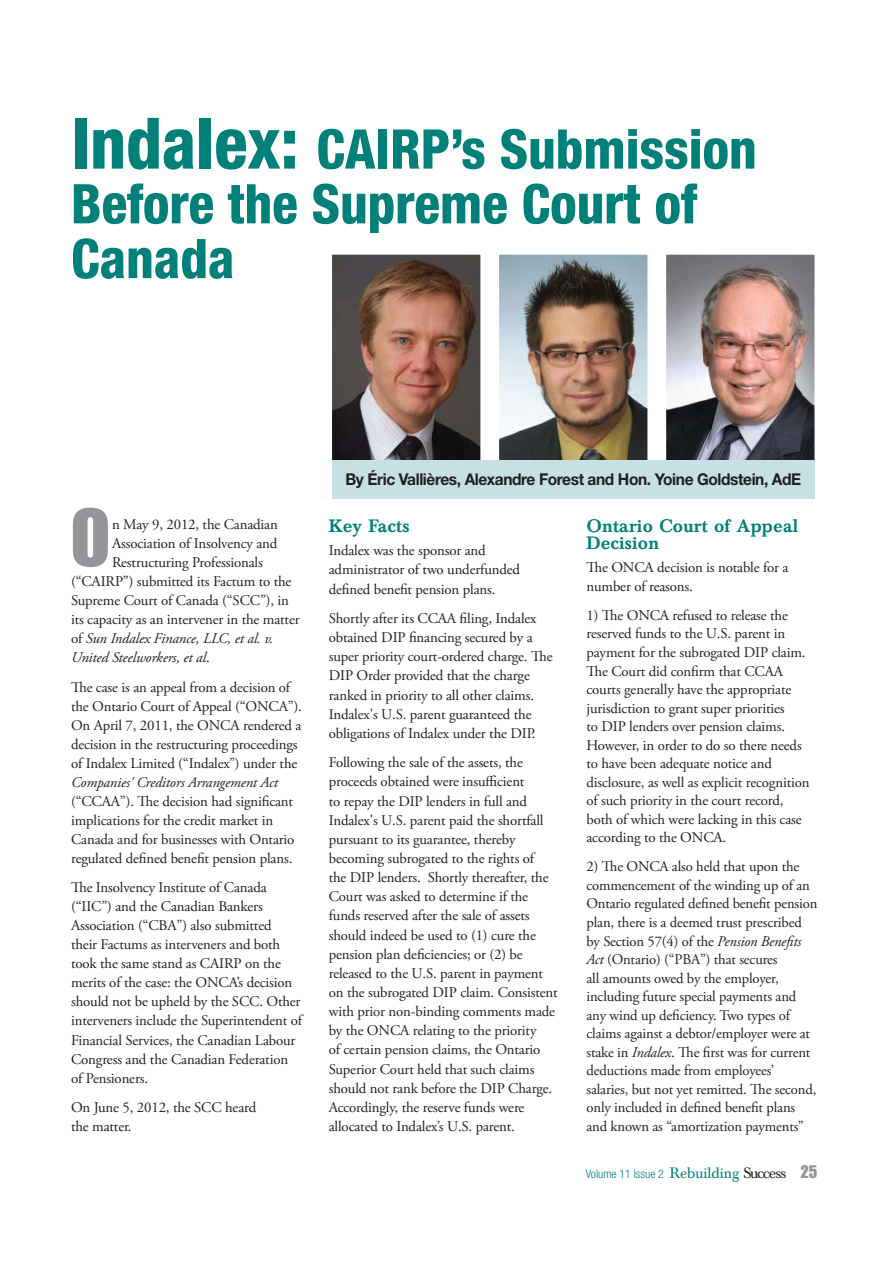
<style>
.page{position:relative;width:893px;height:1263px;background:#fff}
.page>*{position:absolute;margin:0;border:0;box-sizing:border-box;transform-origin:0 0}
.t1{font:79.95px "Impact";color:#939598}
.t2{font:800 condensed 54.75px/54.8px "Helvetica Neue";color:#008079}
.t3{font:500 17.7px/17.9px "Baskerville BE";letter-spacing:.01em;color:#008079}
.t4{font:700 16.35px "Helvetica Neue";letter-spacing:-.025em;color:#231f20;scale:.95 1}
.t5{font:14.85px/19.2px "Adobe Garamond Pro";letter-spacing:-.01em;color:#231f20}
.t6{font:italic 14.85px "Adobe Garamond Pro";letter-spacing:-.01em;color:#231f20}
.t7{font:300 condensed 11.85px "Helvetica Neue";color:#008079}
.s1{font-size:71.1px}
.s2{font-style:normal}
.s3{font-style:italic}
.s4{font-family:"Baskerville BE";font-weight:400;font-stretch:normal;font-size:14.85px}
.s5{font-family:"Baskerville BE";font-weight:400;font-stretch:normal;font-size:14.85px;color:#231f20}
.s6{font-family:"Impact";font-weight:400;font-stretch:normal;font-size:17.7px;color:#939598}
</style>
<div class="page">
<img style="left:500px;top:256px;width:146px;height:204px">
<div style="left:496px;top:252px;width:154px;height:249px;border:3px solid #fff"></div>
<img style="left:333px;top:256px;width:146px;height:204px">
<div style="left:329px;top:252px;width:154px;height:249px;border:3px solid #fff"></div>
<img style="left:667px;top:256px;width:146px;height:204px">
<div style="left:663px;top:252px;width:154px;height:249px;border:3px solid #fff"></div>
<div style="left:332px;top:460px;width:482px;height:38px;background:#c6e0e4"></div>
<h2 class="t2" style="left:71px;top:127px;width:687px"><span class="s1">Indalex:</span> CAIRP’s Submission<br>Before the Supreme Court of<br>Canada</h2>
<h1 class="t1" style="left:71px;top:509px;width:40px">O</h1>
<p class="t5" style="left:112px;top:516px;width:167px">n May 9, 2012, the Canadian</p>
<p class="t5" style="left:112px;top:535px;width:167px">Association of Insolvency and</p>
<p class="t5" style="left:112px;top:554px;width:152px">Restructuring Professionals</p>
<p class="t5" style="left:71px;top:573px;width:222px">(“CAIRP”) submitted its Factum to the</p>
<p class="t5" style="left:71px;top:592px;width:219px">Supreme Court of Canada (“SCC”), in</p>
<p class="t5" style="left:71px;top:611px;width:230px">its capacity as an intervener in the matter</p>
<p class="t6" style="left:71px;top:632px;width:204px"><span class="s2">of</span> Sun Indalex Finance, LLC, et al. v.</p>
<p class="t6" style="left:71px;top:651px;width:140px">United Steelworkers, et al<span class="s2">.</span></p>
<p class="t5" style="left:71px;top:678px;width:232px">The case is an appeal from a decision of the Ontario Court of Appeal (“ONCA”).<br>On April 7, 2011, the ONCA rendered a decision in the restructuring proceedings of Indalex Limited (“Indalex”) under the</p>
<p class="t6" style="left:71px;top:776px;width:208px">Companies' Creditors Arrangement Act</p>
<p class="t5" style="left:71px;top:793px;width:225px">(“CCAA”). The decision had significant implications for the credit market in Canada and for businesses with Ontario regulated defined benefit pension plans.</p>
<p class="t5" style="left:71px;top:879px;width:232px">The Insolvency Institute of Canada (“IIC”) and the Canadian Bankers Association (“CBA”) also submitted<br>their Factums as interveners and both took the same stand as CAIRP on the merits of the case: the ONCA’s decision should not be upheld by the SCC. Other interveners include the Superintendent of Financial Services, the Canadian Labour Congress and the Canadian Federation of Pensioners.</p>
<p class="t5" style="left:71px;top:1099px;width:187px">On June 5, 2012, the SCC heard the matter.</p>
<p class="t4" style="left:345px;top:474px;width:481px">By Éric Vallières, Alexandre Forest and Hon. Yoine Goldstein, AdE</p>
<p class="t3" style="left:329px;top:518px;width:82px">Key Facts</p>
<p class="t5" style="left:329px;top:542px;width:193px">Indalex was the sponsor and administrator of two underfunded defined benefit pension plans.</p>
<p class="t5" style="left:329px;top:610px;width:225px">Shortly after its CCAA filing, Indalex obtained DIP financing secured by a super priority court-ordered charge. The DIP Order provided that the charge ranked in priority to all other claims.<br>Indalex's U.S. parent guaranteed the obligations of Indalex under the DIP.</p>
<p class="t5" style="left:329px;top:754px;width:230px">Following the sale of the assets, the proceeds obtained were insufficient<br>to repay the DIP lenders in full and Indalex's U.S. parent paid the shortfall pursuant to its guarantee, thereby becoming subrogated to the rights of<br>the DIP lenders. Shortly thereafter, the Court was asked to determine if the funds reserved after the sale of assets should indeed be used to (1) cure the pension plan deficiencies; or (2) be released to the U.S. parent in payment on the subrogated DIP claim. Consistent with prior non-binding comments made by the ONCA relating to the priority<br>of certain pension claims, the Ontario Superior Court held that such claims should not rank before the DIP Charge.<br>Accordingly, the reserve funds were allocated to Indalex’s U.S. parent.</p>
<p class="t3" style="left:586px;top:518px;width:213px">Ontario Court of Appeal<br>Decision</p>
<p class="t5" style="left:586px;top:560px;width:204px;line-height:18.6px">The ONCA decision is notable for a number of reasons.</p>
<p class="t5" style="left:586px;top:607px;width:224px;line-height:18.6px">1) The ONCA refused to release the reserved funds to the U.S. parent in payment for the subrogated DIP claim.<br>The Court did confirm that CCAA courts generally have the appropriate jurisdiction to grant super priorities<br>to DIP lenders over pension claims.<br>However, in order to do so there needs to have been adequate notice and disclosure, as well as explicit recognition of such priority in the court record, both of which were lacking in this case according to the ONCA.</p>
<p class="t5" style="left:586px;top:858px;width:232px;line-height:18.6px">2) The ONCA also held that upon the commencement of the winding up of an Ontario regulated defined benefit pension plan, there is a deemed trust prescribed by Section 57(4) of the <span class="s3">Pension Benefits Act</span> (Ontario) (“PBA”) that secures<br>all amounts owed by the employer, including future special payments and any wind up deficiency. Two types of claims against a debtor/employer were at stake in <span class="s3">Indalex</span>. The first was for current deductions made from employees’ salaries, but not yet remitted. The second, only included in defined benefit plans and known as “amortization payments”</p>
<p class="t7" style="left:585px;top:1169px;width:233px">Volume 11 Issue 2 <span class="s4">Rebuilding</span> <span class="s5">Success</span> <span class="s6">25</span></p>
</div>
